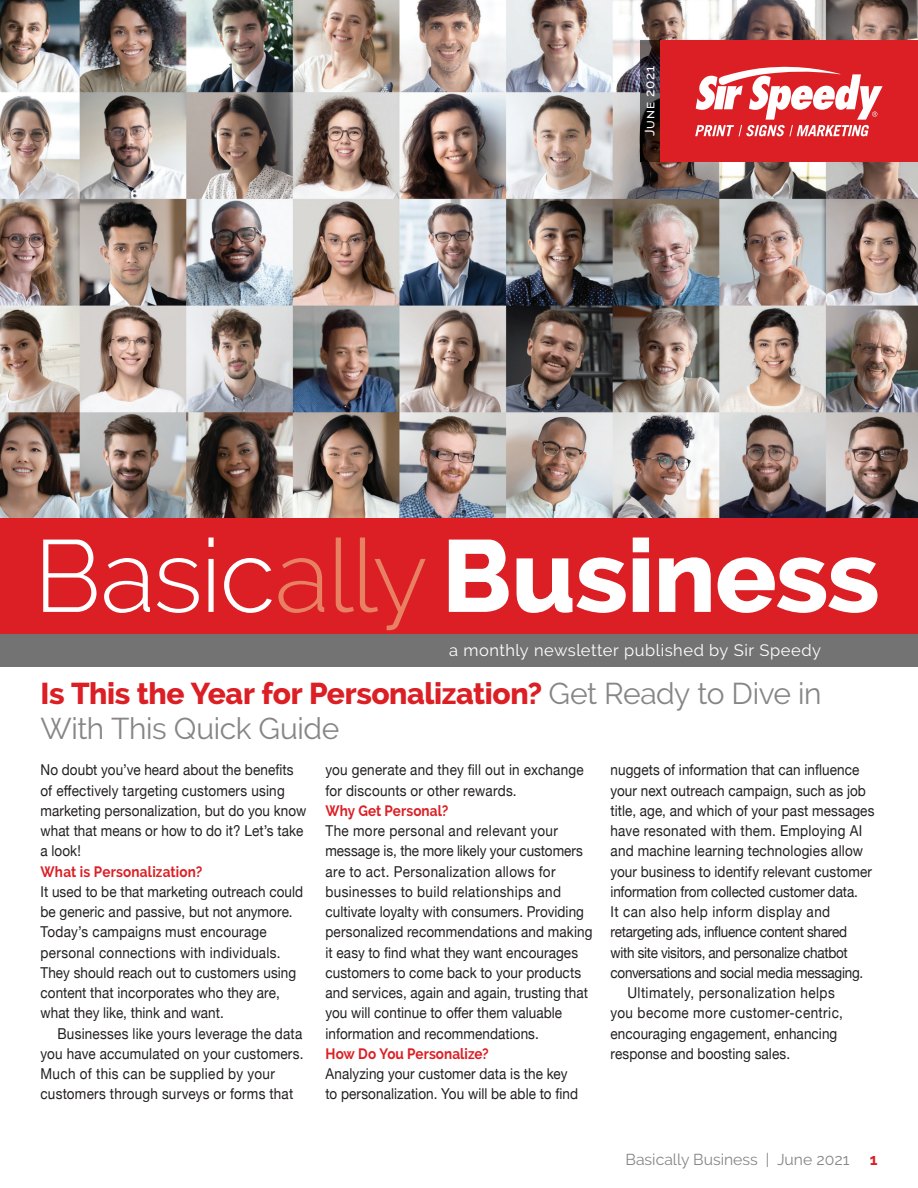
<style>
.page{position:relative;width:918px;height:1188px;background:#fff}
.page>*{position:absolute;margin:0;border:0;box-sizing:border-box;transform-origin:0 0}
.t1{font:30px/34.5px "Raleway";letter-spacing:-.015em;color:#878687}
.t2{font:16.5px "Raleway";letter-spacing:.03em;color:#fff}
.t3{font:15.75px "Raleway";color:#878687}
.t4{font:700 15.75px "Raleway";color:#db1f25}
.t5{font:15px/20.2px "Helvetica Neue";letter-spacing:.01em;color:#231f20;scale:.9 1}
.t6{font:15px "Helvetica Neue";letter-spacing:-.02em;color:#231f20;scale:.9 1}
.t7{font:15px "Helvetica Neue";letter-spacing:.035em;color:#231f20;scale:.9 1}
.t8{font:700 15px "Raleway";letter-spacing:.01em;color:#db1f25;scale:.9 1}
.t9{font:15px "Helvetica Neue";letter-spacing:-.01em;color:#231f20;scale:.9 1}
.t10{font:15px "Helvetica Neue";letter-spacing:.03em;color:#231f20;scale:.9 1}
.t11{font:500 13.5px "Raleway";letter-spacing:.055em;color:#fff}
.s1{font-weight:800;color:#db1f25}
</style>
<div class="page">
<img style="left:0;top:0;width:918px;height:518px">
<div style="left:660px;top:40px;width:258px;height:122px;background:#db1f25"></div>
<svg style="left:695px;top:67px;width:188px;height:69px"></svg>
<img style="left:640px;top:40px;width:20px;height:122px">
<div style="left:0;top:519px;width:918px;height:143px;background:#db1f25"></div>
<div style="left:0;top:634px;width:918px;height:33px;background:#747374"></div>
<svg style="left:43px;top:538px;width:835px;height:75px"></svg>
<svg style="left:278px;top:538px;width:148px;height:92px"></svg>
<p class="t11" style="left:642px;top:136px;width:71px;rotate:-90deg">JUNE 2021</p>
<p class="t2" style="left:449px;top:641px;width:373px">a monthly newsletter published by Sir Speedy</p>
<h1 class="t1" style="left:40px;top:677px;width:782px"><span class="s1">Is This the Year for Personalization?</span> Get Ready to Dive in<br>With This Quick Guide</h1>
<p class="t5" style="left:40px;top:761px;width:297px">No doubt you’ve heard about the benefits of effectively targeting customers using marketing personalization, but do you know what that means or how to do it? Let’s take a look!</p>
<p class="t8" style="left:40px;top:863px;width:182px">What is Personalization?</p>
<p class="t5" style="left:40px;top:882px;width:293px">It used to be that marketing outreach could be generic and passive, but not anymore.<br>Today’s campaigns must encourage personal connections with individuals.<br>They should reach out to customers using content that incorporates who they are, what they like, think and want.</p>
<p class="t5" style="left:40px;top:1024px;width:294px;text-indent:17px">Businesses like yours leverage the data you have accumulated on your customers.<br>Much of this can be supplied by your customers through surveys or forms that</p>
<p class="t5" style="left:325px;top:761px;width:288px">you generate and they fill out in exchange for discounts or other rewards.</p>
<p class="t8" style="left:325px;top:802px;width:138px">Why Get Personal?</p>
<p class="t5" style="left:325px;top:822px;width:298px">The more personal and relevant your message is, the more likely your customers are to act. Personalization allows for businesses to build relationships and cultivate loyalty with consumers. Providing personalized recommendations and making it easy to find what they want encourages customers to come back to your products and services, again and again, trusting that you will continue to offer them valuable information and recommendations.</p>
<p class="t8" style="left:325px;top:1045px;width:183px">How Do You Personalize?</p>
<p class="t5" style="left:325px;top:1065px;width:282px">Analyzing your customer data is the key to personalization. You will be able to find</p>
<p class="t5" style="left:610px;top:761px;width:278px">nuggets of information that can influence</p>
<p class="t5" style="left:610px;top:781px;width:285px">your next outreach campaign, such as job</p>
<p class="t5" style="left:610px;top:801px;width:295px">title, age, and which of your past messages</p>
<p class="t5" style="left:610px;top:822px;width:281px">have resonated with them. Employing AI</p>
<p class="t5" style="left:610px;top:842px;width:282px">and machine learning technologies allow</p>
<p class="t5" style="left:610px;top:862px;width:292px">your business to identify relevant customer</p>
<p class="t9" style="left:610px;top:881px;width:277px">information from collected customer data.</p>
<p class="t7" style="left:610px;top:901px;width:246px">It can also help inform display and</p>
<p class="t6" style="left:610px;top:921px;width:264px">retargeting ads, influence content shared</p>
<p class="t6" style="left:610px;top:941px;width:265px">with site visitors, and personalize chatbot</p>
<p class="t6" style="left:610px;top:962px;width:282px">conversations and social media messaging.</p>
<p class="t10" style="left:628px;top:982px;width:232px">Ultimately, personalization helps</p>
<p class="t7" style="left:610px;top:1002px;width:260px">you become more customer-centric,</p>
<p class="t5" style="left:610px;top:1024px;width:254px">encouraging engagement, enhancing</p>
<p class="t5" style="left:610px;top:1044px;width:201px">response and boosting sales.</p>
<p class="t3" style="left:626px;top:1150px;width:226px">Basically Business | June 2021</p>
<p class="t4" style="left:870px;top:1150px;width:9px">1</p>
</div>
